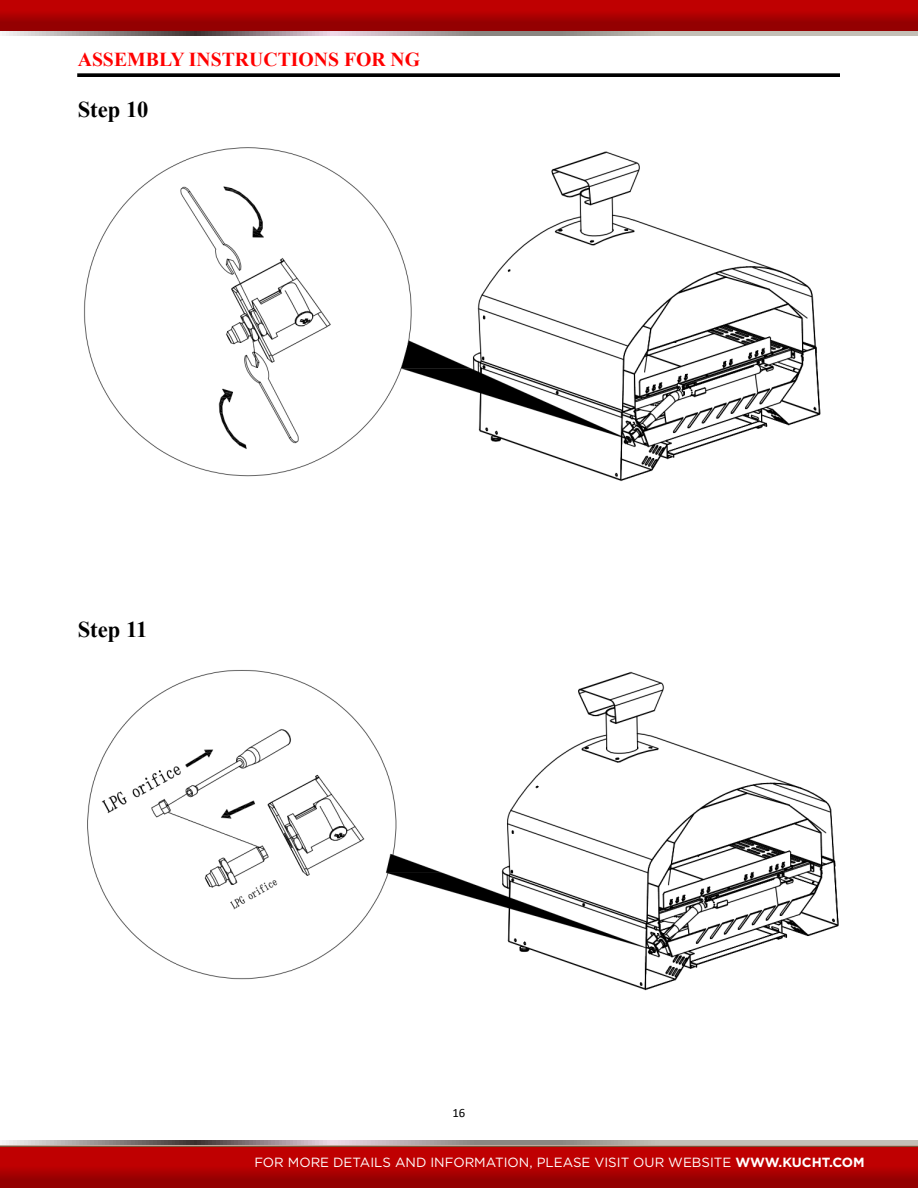
<style>
.page{position:relative;width:918px;height:1188px;background:#fff}
.page>*{position:absolute;margin:0;border:0;box-sizing:border-box;transform-origin:0 0}
.t1{font:700 22.65px "Times New Roman";color:#000}
.t2{font:700 19.8px "Times New Roman";color:#f00}
.t3{font:13.35px "Gotham";color:#fff}
.t4{font:12.75px "Calibri";color:#000}
.s1{font-weight:700}
</style>
<div class="page">
<hr style="left:78px;top:74px;width:762px;height:2px;background:#000">
<img style="left:84px;top:147px;width:737px;height:334px">
<img style="left:87px;top:670px;width:752px;height:321px">
<svg style="left:0;top:0;width:918px;height:32px;background:#aa0505"></svg>
<svg style="left:2px;top:32px;width:916px;height:4px;background:#a9a29f"></svg>
<div style="left:0;top:1146px;width:918px;height:42px;background:linear-gradient(to bottom,#cd0001,#940001)"></div>
<svg style="left:0;top:1144px;width:918px;height:3px;background:#a08a7b"></svg>
<svg style="left:2px;top:1140px;width:916px;height:4px;background:#a9a29f"></svg>
<h2 class="t2" style="left:78px;top:45px;width:344px">ASSEMBLY INSTRUCTIONS FOR NG</h2>
<h1 class="t1" style="left:78px;top:93px;width:72px">Step 10</h1>
<h1 class="t1" style="left:78px;top:613px;width:71px">Step 11</h1>
<p class="t4" style="left:453px;top:1104px;width:14px">16</p>
<p class="t3" style="left:254px;top:1154px;width:612px">FOR MORE DETAILS AND INFORMATION, PLEASE VISIT OUR WEBSITE <span class="s1">WWW.KUCHT.COM</span></p>
</div>
